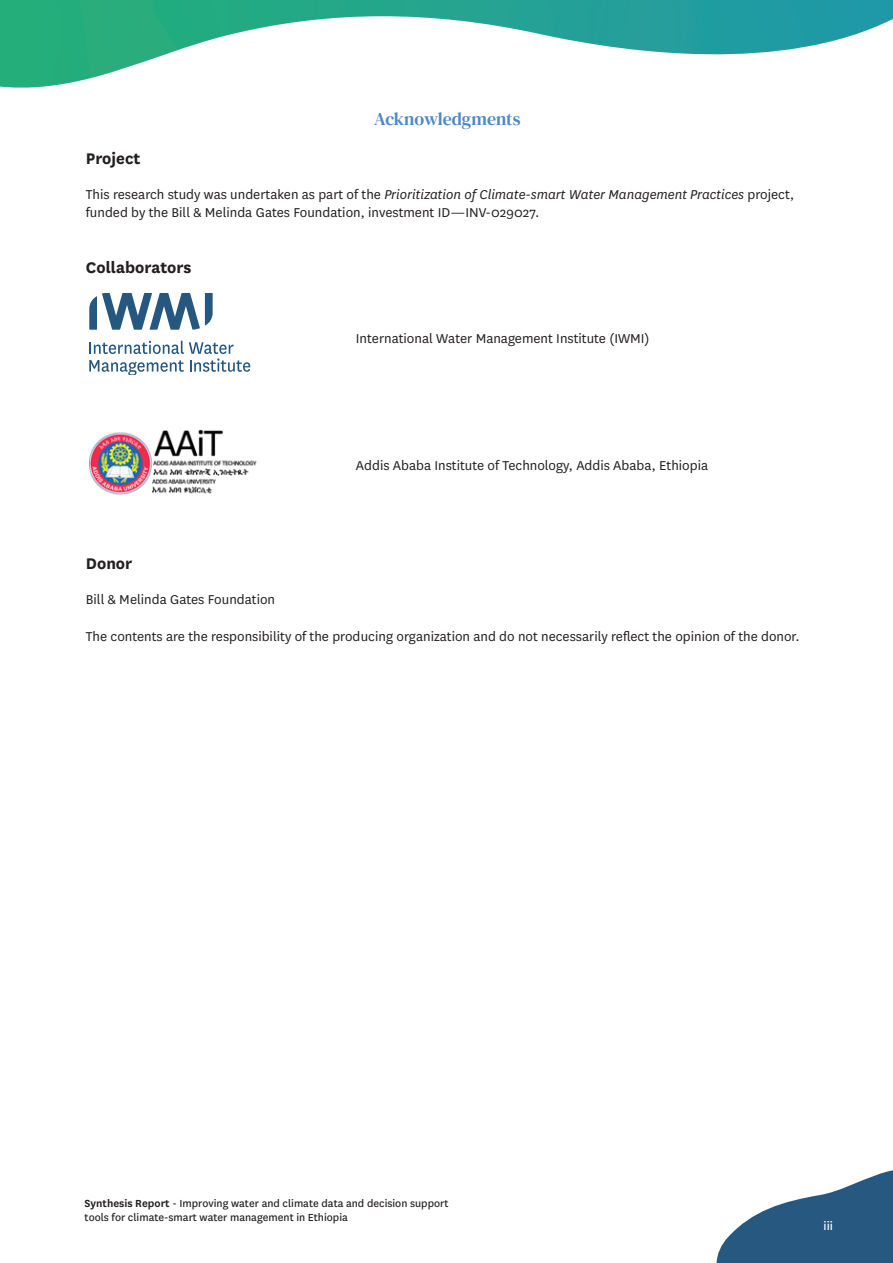
<style>
.page{position:relative;width:893px;height:1263px;background:#fff}
.page>*{position:absolute;margin:0;border:0;box-sizing:border-box;transform-origin:0 0}
.Body___National_Regular_10_12pt{font:700 18px "National";color:#231f20}
.Body___National_Regular_10_12pt-2{font:18px "DM Serif Text";color:#4d87c6}
.Body___National_Regular_10_12pt-3{font:15px/18px "National";color:#231f20}
.t1{font:13.5px "National";color:#fff}
.t2{font:12px/14.4px "National";color:#231f20}
.s1{font-style:italic}
.s2{font-weight:600}
</style>
<div class="page">
<svg style="left:716px;top:1170px;width:177px;height:93px"></svg>
<img style="left:0;top:0;width:893px;height:88px">
<svg style="left:89px;top:293px;width:124px;height:37px"></svg>
<svg style="left:89px;top:341px;width:161px;height:34px"></svg>
<img style="left:90px;top:429px;width:167px;height:66px">
<p class="Body___National_Regular_10_12pt-2" style="left:374px;top:108px;width:148px">Acknowledgments</p>
<p class="Body___National_Regular_10_12pt" style="left:86px;top:145px;width:56px">Project</p>
<p class="Body___National_Regular_10_12pt-3" style="left:86px;top:184px;width:710px">This research study was undertaken as part of the <span class="s1">Prioritization of Climate-smart Water Management Practices</span> project, funded by the Bill &amp; Melinda Gates Foundation, investment ID—INV-029027.</p>
<p class="Body___National_Regular_10_12pt" style="left:86px;top:255px;width:107px">Collaborators</p>
<p class="Body___National_Regular_10_12pt-3" style="left:356px;top:329px;width:295px">International Water Management Institute (IWMI)</p>
<p class="Body___National_Regular_10_12pt-3" style="left:356px;top:456px;width:354px">Addis Ababa Institute of Technology, Addis Ababa, Ethiopia</p>
<p class="Body___National_Regular_10_12pt" style="left:86px;top:550px;width:48px">Donor</p>
<p class="Body___National_Regular_10_12pt-3" style="left:86px;top:589px;width:191px">Bill &amp; Melinda Gates Foundation</p>
<p class="Body___National_Regular_10_12pt-3" style="left:86px;top:626px;width:715px">The contents are the responsibility of the producing organization and do not necessarily reflect the opinion of the donor.</p>
<p class="t2" style="left:85px;top:1195px;width:365px"><span class="s2">Synthesis Report</span> - Improving water and climate data and decision support tools for climate-smart water management in Ethiopia</p>
<p class="t1" style="left:823px;top:1217px;width:11px">iii</p>
</div>
